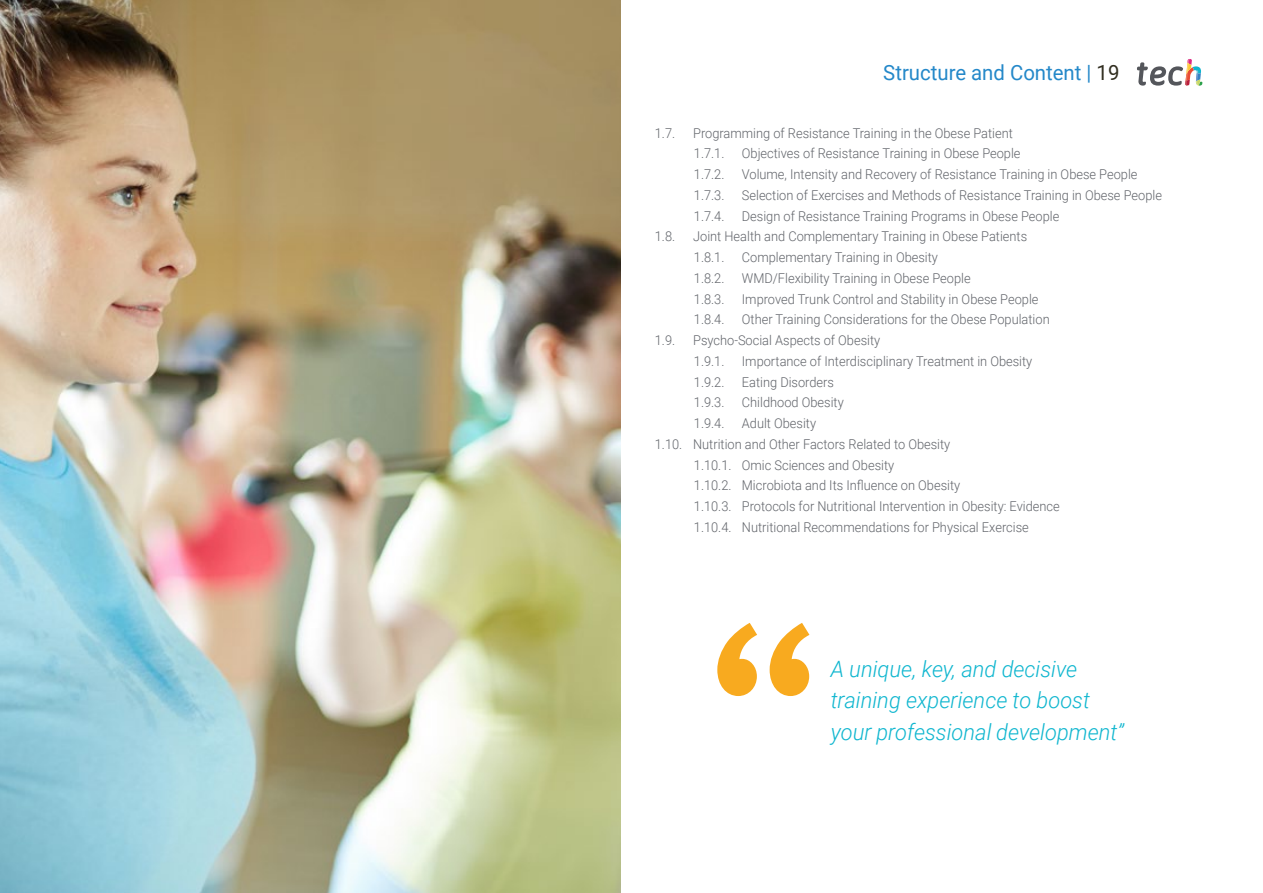
<style>
.page{position:relative;width:1263px;height:893px;background:#fff}
.page>*{position:absolute;margin:0;border:0;box-sizing:border-box;transform-origin:0 0}
.t1{font:italic 300 22.5px/31.5px "Roboto";color:#0fb6cf}
.t2{font:21px "Roboto";color:#2488c9}
.t3{font:300 13.5px/20.7px "Roboto";color:#61646a;scale:.95 1}
.s1{color:#312e20}
</style>
<div class="page">
<img style="left:0;top:0;width:621px;height:893px">
<svg style="left:1137px;top:59px;width:65px;height:27px"></svg>
<svg style="left:717px;top:623px;width:92px;height:73px"></svg>
<h2 class="t2" style="left:883px;top:57px;width:238px">Structure and Content | <span class="s1">19</span></h2>
<p class="t3" style="left:655px;top:122px;width:23px">1.7.</p>
<p class="t3" style="left:693px;top:122px;width:338px">Programming of Resistance Training in the Obese Patient<br>1.7.1.</p>
<p class="t3" style="left:742px;top:143px;width:295px">Objectives of Resistance Training in Obese People</p>
<p class="t3" style="left:694px;top:164px;width:34px">1.7.2.</p>
<p class="t3" style="left:742px;top:164px;width:418px">Volume, Intensity and Recovery of Resistance Training in Obese People</p>
<p class="t3" style="left:694px;top:184px;width:34px">1.7.3.</p>
<p class="t3" style="left:742px;top:184px;width:444px">Selection of Exercises and Methods of Resistance Training in Obese People</p>
<p class="t3" style="left:694px;top:205px;width:34px">1.7.4.</p>
<p class="t3" style="left:742px;top:205px;width:336px">Design of Resistance Training Programs in Obese People</p>
<p class="t3" style="left:655px;top:226px;width:23px">1.8.</p>
<p class="t3" style="left:693px;top:226px;width:353px">Joint Health and Complementary Training in Obese Patients<br>1.8.1.</p>
<p class="t3" style="left:742px;top:247px;width:208px">Complementary Training in Obesity</p>
<p class="t3" style="left:694px;top:267px;width:34px">1.8.2.</p>
<p class="t3" style="left:742px;top:267px;width:242px">WMD/Flexibility Training in Obese People</p>
<p class="t3" style="left:694px;top:288px;width:34px">1.8.3.</p>
<p class="t3" style="left:742px;top:288px;width:314px">Improved Trunk Control and Stability in Obese People</p>
<p class="t3" style="left:694px;top:309px;width:34px">1.8.4.</p>
<p class="t3" style="left:742px;top:309px;width:326px">Other Training Considerations for the Obese Population</p>
<p class="t3" style="left:655px;top:330px;width:23px">1.9.</p>
<p class="t3" style="left:693px;top:330px;width:198px">Psycho-Social Aspects of Obesity<br>1.9.1.</p>
<p class="t3" style="left:742px;top:350px;width:307px">Importance of Interdisciplinary Treatment in Obesity</p>
<p class="t3" style="left:694px;top:371px;width:34px">1.9.2.</p>
<p class="t3" style="left:742px;top:371px;width:98px">Eating Disorders</p>
<p class="t3" style="left:694px;top:392px;width:34px">1.9.3.</p>
<p class="t3" style="left:742px;top:392px;width:109px">Childhood Obesity</p>
<p class="t3" style="left:694px;top:413px;width:34px">1.9.4.</p>
<p class="t3" style="left:742px;top:413px;width:80px">Adult Obesity</p>
<p class="t3" style="left:655px;top:433px;width:313px">1.10. Nutrition and Other Factors Related to Obesity</p>
<p class="t3" style="left:694px;top:454px;width:212px">1.10.1. Omic Sciences and Obesity</p>
<p class="t3" style="left:694px;top:475px;width:282px">1.10.2. Microbiota and Its Influence on Obesity</p>
<p class="t3" style="left:694px;top:496px;width:387px">1.10.3. Protocols for Nutritional Intervention in Obesity: Evidence</p>
<p class="t3" style="left:694px;top:516px;width:354px">1.10.4. Nutritional Recommendations for Physical Exercise</p>
<h1 class="t1" style="left:831px;top:652px;width:295px">A unique, key, and decisive training experience to boost your professional development”</h1>
</div>
